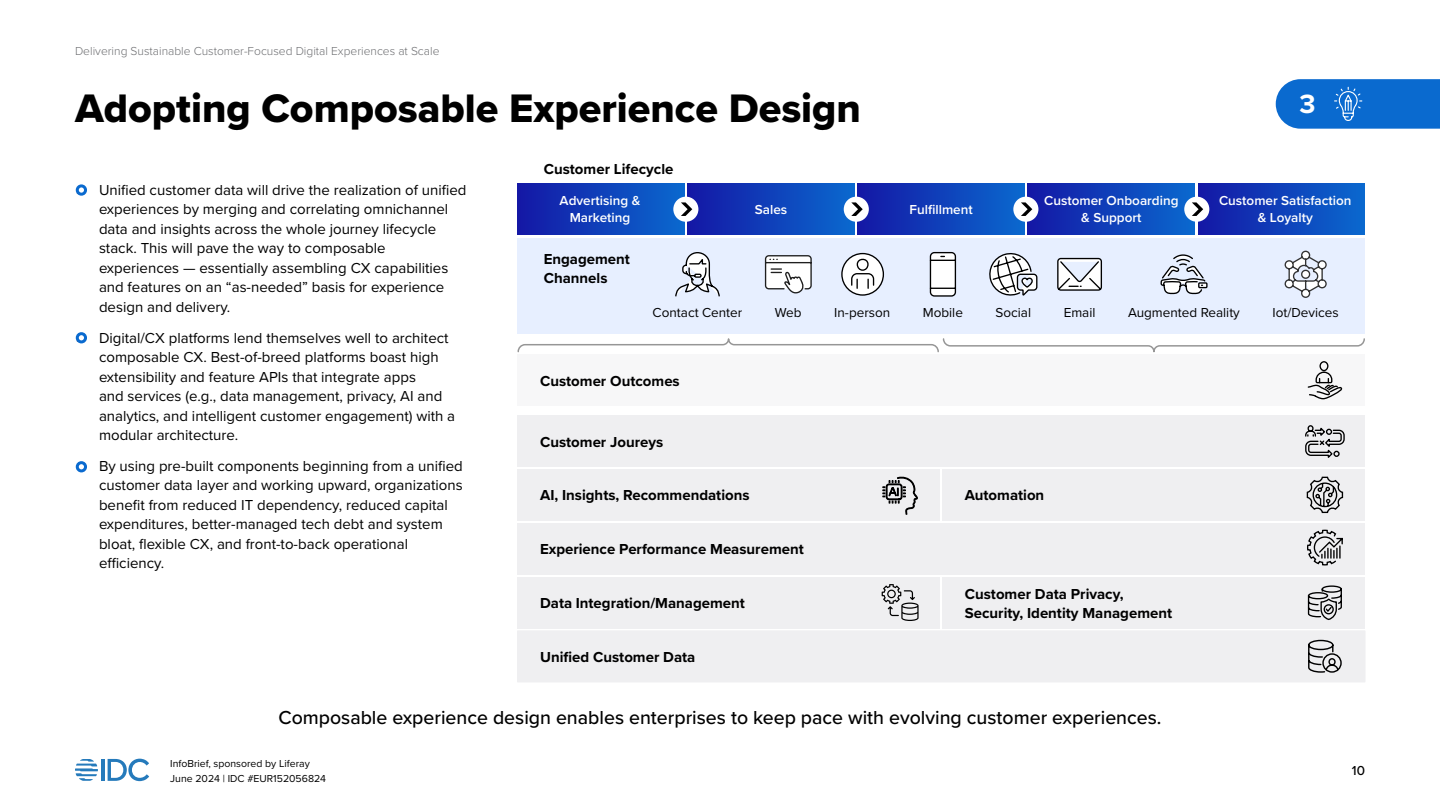
<style>
.page{position:relative;width:1440px;height:810px;background:#fff}
.page>*{position:absolute;margin:0;border:0;box-sizing:border-box;transform-origin:0 0}
.t1{font:41.25px "Proxima Nova Extrabld";color:#000}
.t2{font:700 27.38px "Proxima Nova";color:#fff}
.t3{font:500 19.5px "Proxima Nova";color:#000}
.t4{font:15px/19.5px "Proxima Nova";color:#000}
.t5{font:700 15px/19.5px "Proxima Nova";color:#000}
.t6{font:600 13.5px/17.2px "Proxima Nova";color:#fff;text-align:center}
.t7{font:13.5px "Proxima Nova";color:#000}
.t8{font:500 13.5px "Proxima Nova";color:#000}
.t9{font:300 12px "Proxima Nova";color:#6d6e71}
.t10{font:10.5px/15px "Proxima Nova";color:#000}
.s1{font-size:9px}
</style>
<div class="page">
<hr style="left:101px;top:759px;width:4px;height:22px;background:#257abb">
<svg style="left:108px;top:759px;width:41px;height:22px"></svg>
<svg style="left:75px;top:759px;width:23px;height:22px"></svg>
<div style="left:76px;top:184px;width:11px;height:12px;border:3px solid #0a6acf;border-radius:50%"></div>
<div style="left:76px;top:332px;width:11px;height:11px;border:3px solid #0a6acf;border-radius:50%"></div>
<div style="left:76px;top:461px;width:11px;height:11px;border:3px solid #0a6acf;border-radius:50%"></div>
<div style="left:518px;top:184px;width:166px;height:51px;background:linear-gradient(to right,#1417a5,#0a68ce)"></div>
<div style="left:518px;top:415px;width:847px;height:52px;background:#efeff1"></div>
<div style="left:518px;top:523px;width:847px;height:51px;background:#efeff1"></div>
<div style="left:518px;top:469px;width:422px;height:51px;background:#efeff1"></div>
<div style="left:518px;top:577px;width:422px;height:51px;background:#efeff1"></div>
<div style="left:943px;top:469px;width:422px;height:51px;background:#efeff1"></div>
<div style="left:943px;top:577px;width:422px;height:51px;background:#efeff1"></div>
<div style="left:517px;top:631px;width:848px;height:51px;background:#efeff1"></div>
<div style="left:858px;top:184px;width:167px;height:51px;background:linear-gradient(to right,#1518a5,#0a69cf)"></div>
<div style="left:1028px;top:184px;width:167px;height:51px;background:linear-gradient(to right,#1619a5,#0a68ce)"></div>
<div style="left:1198px;top:184px;width:167px;height:51px;background:linear-gradient(to right,#1518a5,#0968ce)"></div>
<div style="left:688px;top:184px;width:167px;height:51px;background:linear-gradient(to right,#1519a6,#0a69cf)"></div>
<div style="left:518px;top:238px;width:847px;height:96px;background:#e7efff"></div>
<div style="left:673px;top:197px;width:25px;height:25px;background:#fff;border-radius:50%"></div>
<svg style="left:681px;top:202px;width:11px;height:14px"></svg>
<div style="left:844px;top:197px;width:25px;height:25px;background:#fff;border-radius:50%"></div>
<svg style="left:851px;top:202px;width:12px;height:14px"></svg>
<div style="left:1013px;top:197px;width:25px;height:25px;background:#fff;border-radius:50%"></div>
<svg style="left:1021px;top:202px;width:11px;height:14px"></svg>
<div style="left:1184px;top:197px;width:25px;height:25px;background:#fff;border-radius:50%"></div>
<svg style="left:1192px;top:202px;width:11px;height:14px"></svg>
<div style="left:518px;top:355px;width:847px;height:51px;background:#f7f7f8"></div>
<svg style="left:517px;top:338px;width:848px;height:15px"></svg>
<svg style="left:675px;top:252px;width:45px;height:45px"></svg>
<svg style="left:764px;top:255px;width:48px;height:38px;background:#cecfd1"></svg>
<svg style="left:929px;top:251px;width:28px;height:46px"></svg>
<svg style="left:989px;top:253px;width:49px;height:43px"></svg>
<svg style="left:1057px;top:257px;width:45px;height:34px"></svg>
<svg style="left:1284px;top:250px;width:43px;height:48px"></svg>
<svg style="left:1160px;top:254px;width:48px;height:41px"></svg>
<svg style="left:1306px;top:476px;width:38px;height:38px"></svg>
<svg style="left:882px;top:476px;width:36px;height:39px"></svg>
<svg style="left:1308px;top:639px;width:32px;height:34px"></svg>
<div style="left:1322px;top:653px;width:20px;height:20px;border:1px solid #000;border-radius:50%"></div>
<svg style="left:882px;top:584px;width:37px;height:37px"></svg>
<svg style="left:1307px;top:585px;width:35px;height:35px"></svg>
<svg style="left:1307px;top:529px;width:36px;height:37px"></svg>
<svg style="left:1305px;top:425px;width:40px;height:33px"></svg>
<svg style="left:1307px;top:361px;width:36px;height:39px"></svg>
<svg style="left:842px;top:254px;width:41px;height:41px"></svg>
<div style="left:841px;top:253px;width:43px;height:43px;border:1px solid #000;border-radius:50%"></div>
<svg style="left:850px;top:258px;width:25px;height:32px"></svg>
<svg style="left:1276px;top:79px;width:164px;height:50px;background:#1973d2"></svg>
<p class="t9" style="left:75px;top:43px;width:366px">Delivering Sustainable Customer-Focused Digital Experiences at Scale</p>
<h1 class="t1" style="left:75px;top:78px;width:788px">Adopting Composable Experience Design</h1>
<p class="t5" style="left:544px;top:159px;width:131px">Customer Lifecycle</p>
<h2 class="t2" style="left:1300px;top:84px;width:18px">3</h2>
<p class="t4" style="left:99px;top:179px;width:369px;text-indent:-22px"><span class="s1">•</span> Unified customer data will drive the realization of unified experiences by merging and correlating omnichannel data and insights across the whole journey lifecycle stack. This will pave the way to composable experiences — essentially assembling CX capabilities and features on an “as-needed” basis for experience design and delivery.</p>
<p class="t4" style="left:99px;top:327px;width:358px;text-indent:-22px"><span class="s1">•</span> Digital/CX platforms lend themselves well to architect composable CX. Best-of-breed platforms boast high extensibility and feature APIs that integrate apps<br>and services (e.g., data management, privacy, AI and analytics, and intelligent customer engagement) with a modular architecture.</p>
<p class="t4" style="left:99px;top:455px;width:365px;text-indent:-22px"><span class="s1">•</span> By using pre-built components beginning from a unified customer data layer and working upward, organizations benefit from reduced IT dependency, reduced capital expenditures, better-managed tech debt and system bloat, flexible CX, and front-to-back operational efficiency.</p>
<p class="t6" style="left:560px;top:191px;width:82px">Advertising &amp;<br>Marketing</p>
<p class="t6" style="left:1044px;top:191px;width:136px">Customer Onboarding &amp; Support</p>
<p class="t6" style="left:1219px;top:191px;width:134px">Customer Satisfaction &amp; Loyalty</p>
<p class="t6" style="left:755px;top:200px;width:34px">Sales</p>
<p class="t6" style="left:910px;top:200px;width:65px">Fulfillment</p>
<p class="t5" style="left:544px;top:249px;width:88px">Engagement<br>Channels</p>
<p class="t7" style="left:653px;top:302px;width:91px">Contact Center</p>
<p class="t7" style="left:775px;top:302px;width:28px">Web</p>
<p class="t7" style="left:834px;top:302px;width:57px">In-person</p>
<p class="t7" style="left:923px;top:302px;width:42px">Mobile</p>
<p class="t7" style="left:996px;top:302px;width:37px">Social</p>
<p class="t7" style="left:1064px;top:302px;width:33px">Email</p>
<p class="t7" style="left:1128px;top:302px;width:113px">Augmented Reality</p>
<p class="t7" style="left:1273px;top:302px;width:68px">Iot/Devices</p>
<p class="t5" style="left:540px;top:370px;width:141px">Customer Outcomes</p>
<p class="t5" style="left:540px;top:432px;width:125px">Customer Joureys</p>
<p class="t5" style="left:540px;top:485px;width:211px">AI, Insights, Recommendations</p>
<p class="t5" style="left:540px;top:539px;width:265px">Experience Performance Measurement</p>
<p class="t5" style="left:540px;top:593px;width:206px">Data Integration/Management</p>
<p class="t5" style="left:540px;top:647px;width:157px">Unified Customer Data</p>
<p class="t5" style="left:965px;top:485px;width:81px">Automation</p>
<p class="t5" style="left:965px;top:584px;width:209px;line-height:18.8px">Customer Data Privacy,<br>Security, Identity Management</p>
<h3 class="t3" style="left:278px;top:703px;width:885px">Composable experience design enables enterprises to keep pace with evolving customer experiences.</h3>
<p class="t10" style="left:170px;top:755px;width:157px">InfoBrief, sponsored by Liferay<br>June 2024 | IDC #EUR152056824</p>
<p class="t8" style="left:1352px;top:760px;width:15px">10</p>
</div>
